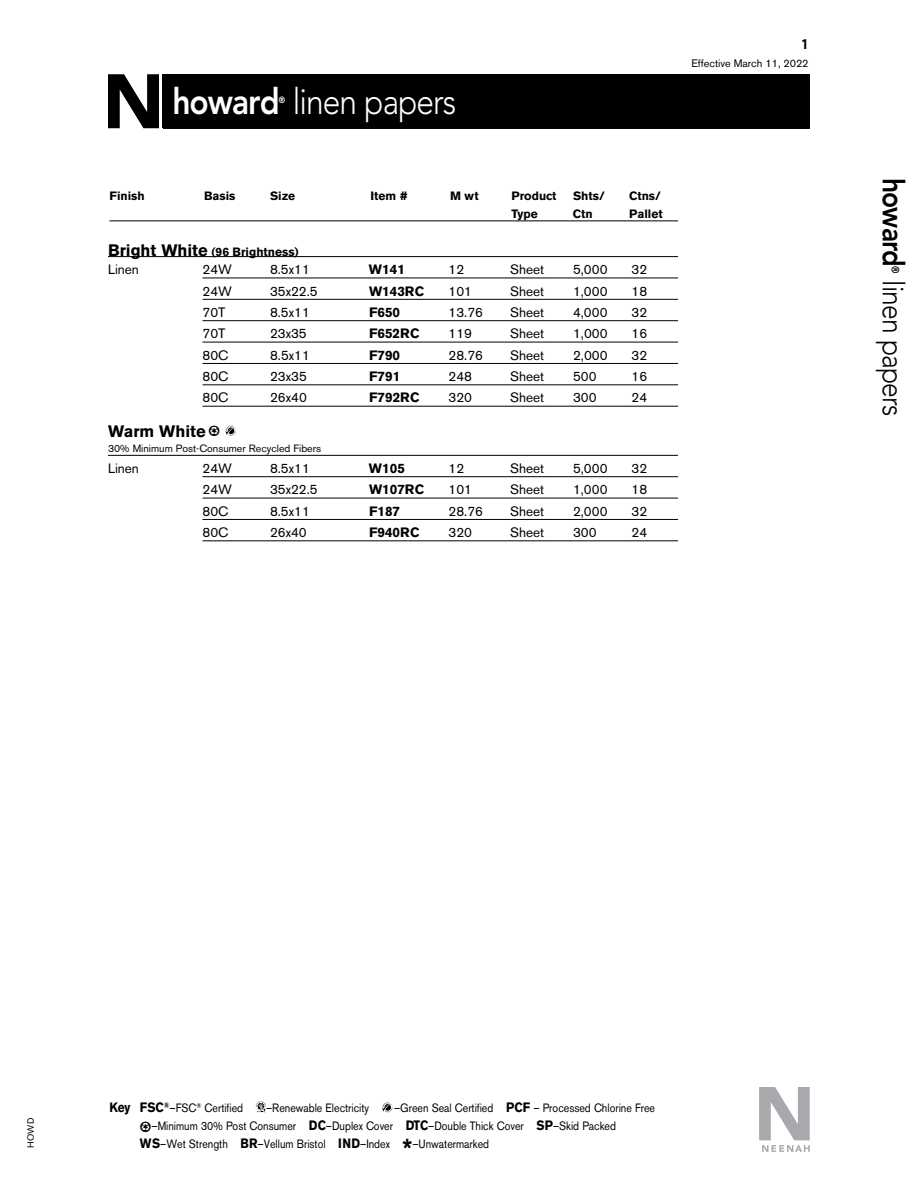
<style>
.page{position:relative;width:918px;height:1188px;background:#fff}
.page>*{position:absolute;margin:0;border:0;box-sizing:border-box;transform-origin:0 0}
.t1{font:300 36px "Avenir";letter-spacing:-.03em;color:#fff;scale:.88 1}
.t2{font:700 31.5px "Akzidenz Grotesk BE";color:#000;scale:.88 1}
.t3{font:300 30px "Avenir";letter-spacing:-.03em;color:#000;scale:.88 1}
.t4{font:700 16.5px "Akzidenz Grotesk BE";color:#000}
.t5{font:700 15px "Myriad";color:#000;scale:.9 1}
.t6{font:13.5px "Akzidenz Grotesk BE";color:#000}
.t7{font:700 13.5px "Akzidenz Grotesk BE";color:#000}
.t8{font:12px/18px "Akzidenz Grotesk BE";color:#000;scale:.88 1}
.t9{font:700 12px "Akzidenz Grotesk BE";color:#000}
.t10{font:12px "Myriad";color:#000;scale:.9 1}
.t11{font:10.8px "Akzidenz Grotesk BQ";color:#000}
.t12{font:10.5px "Akzidenz Grotesk BE";color:#000}
.t13{font:800 10.5px "Avenir";color:#000;scale:.88 1}
.t14{font:9px "Akzidenz Grotesk BE";color:#000}
.t15{font:800 9px "Avenir";color:#fff;scale:.88 1}
.s1{font-weight:800}
.s2{font-size:16.5px}
.s3{font-weight:700;font-size:13.5px}
.s4{font-family:"Recycle";font-size:10.5px}
</style>
<div class="page">
<div style="left:163px;top:74px;width:647px;height:54px;background:#000"></div>
<svg style="left:108px;top:74px;width:51px;height:54px"></svg>
<svg style="left:759px;top:1087px;width:51px;height:65px"></svg>
<hr style="left:110px;top:220px;width:698px;height:1px;background:#000">
<svg style="left:256px;top:1101px;width:10px;height:12px"></svg>
<svg style="left:382px;top:1102px;width:11px;height:10px"></svg>
<hr style="left:108px;top:256px;width:702px;height:1px;background:#000">
<hr style="left:202px;top:278px;width:608px;height:1px;background:#000">
<hr style="left:202px;top:299px;width:608px;height:1px;background:#000">
<hr style="left:202px;top:320px;width:608px;height:1px;background:#000">
<hr style="left:202px;top:342px;width:608px;height:1px;background:#000">
<hr style="left:202px;top:363px;width:608px;height:1px;background:#000">
<hr style="left:202px;top:384px;width:608px;height:1px;background:#000">
<hr style="left:202px;top:406px;width:608px;height:1px;background:#000">
<hr style="left:108px;top:455px;width:702px;height:1px;background:#000">
<hr style="left:202px;top:476px;width:608px;height:1px;background:#000">
<hr style="left:202px;top:498px;width:608px;height:1px;background:#000">
<hr style="left:202px;top:519px;width:608px;height:1px;background:#000">
<hr style="left:202px;top:540px;width:608px;height:1px;background:#000">
<svg style="left:225px;top:426px;width:11px;height:10px"></svg>
<div style="left:164px;top:75px;width:646px;height:54px;background:#000"></div>
<div style="left:678px;top:148px;width:163px;height:930px;background:#fff"></div>
<h1 class="t1" style="left:172px;top:80px;width:324px"><span class="s1">howard</span> linen papers</h1>
<p class="t15" style="left:279px;top:95px;width:9px">®</p>
<p class="t9" style="left:110px;top:188px;width:37px">Finish</p>
<p class="t9" style="left:204px;top:188px;width:33px">Basis</p>
<p class="t9" style="left:270px;top:188px;width:27px">Size</p>
<p class="t9" style="left:370px;top:188px;width:39px">Item #</p>
<p class="t9" style="left:450px;top:188px;width:30px">M wt</p>
<p class="t9" style="left:512px;top:188px;width:46px">Product</p>
<p class="t9" style="left:573px;top:188px;width:33px">Shts/</p>
<p class="t9" style="left:629px;top:188px;width:33px">Ctns/</p>
<p class="t9" style="left:511px;top:206px;width:28px">Type</p>
<p class="t9" style="left:573px;top:206px;width:21px">Ctn</p>
<p class="t9" style="left:629px;top:206px;width:35px">Pallet</p>
<p class="t9" style="left:108px;top:245px;width:192px"><span class="s2">Bright White</span> (96 Brightness)</p>
<p class="t6" style="left:108px;top:261px;width:32px">Linen</p>
<p class="t6" style="left:202px;top:261px;width:31px">24W</p>
<p class="t6" style="left:270px;top:261px;width:41px">8.5x11</p>
<p class="t7" style="left:369px;top:262px;width:37px">W141</p>
<p class="t6" style="left:448px;top:261px;width:17px">12</p>
<p class="t6" style="left:510px;top:261px;width:36px">Sheet</p>
<p class="t6" style="left:573px;top:261px;width:36px">5,000</p>
<p class="t6" style="left:632px;top:261px;width:17px">32</p>
<p class="t6" style="left:203px;top:283px;width:31px">24W</p>
<p class="t6" style="left:270px;top:283px;width:49px">35x22.5</p>
<p class="t7" style="left:369px;top:283px;width:57px">W143RC</p>
<p class="t6" style="left:449px;top:283px;width:25px">101</p>
<p class="t6" style="left:510px;top:283px;width:36px">Sheet</p>
<p class="t6" style="left:573px;top:283px;width:36px">1,000</p>
<p class="t6" style="left:632px;top:283px;width:17px">18</p>
<p class="t6" style="left:203px;top:304px;width:25px">70T</p>
<p class="t6" style="left:270px;top:304px;width:41px">8.5x11</p>
<p class="t7" style="left:369px;top:304px;width:33px">F650</p>
<p class="t6" style="left:449px;top:304px;width:36px">13.76</p>
<p class="t6" style="left:510px;top:304px;width:36px">Sheet</p>
<p class="t6" style="left:573px;top:304px;width:36px">4,000</p>
<p class="t6" style="left:632px;top:304px;width:17px">32</p>
<p class="t6" style="left:203px;top:326px;width:25px">70T</p>
<p class="t6" style="left:270px;top:326px;width:38px">23x35</p>
<p class="t7" style="left:369px;top:326px;width:52px">F652RC</p>
<p class="t6" style="left:449px;top:326px;width:25px">119</p>
<p class="t6" style="left:510px;top:326px;width:36px">Sheet</p>
<p class="t6" style="left:573px;top:326px;width:36px">1,000</p>
<p class="t6" style="left:632px;top:326px;width:17px">16</p>
<p class="t6" style="left:203px;top:347px;width:27px">80C</p>
<p class="t6" style="left:270px;top:347px;width:41px">8.5x11</p>
<p class="t7" style="left:369px;top:347px;width:33px">F790</p>
<p class="t6" style="left:449px;top:347px;width:36px">28.76</p>
<p class="t6" style="left:510px;top:347px;width:36px">Sheet</p>
<p class="t6" style="left:573px;top:347px;width:36px">2,000</p>
<p class="t6" style="left:632px;top:347px;width:17px">32</p>
<p class="t6" style="left:203px;top:368px;width:27px">80C</p>
<p class="t6" style="left:270px;top:368px;width:38px">23x35</p>
<p class="t7" style="left:369px;top:369px;width:33px">F791</p>
<p class="t6" style="left:449px;top:368px;width:25px">248</p>
<p class="t6" style="left:510px;top:368px;width:36px">Sheet</p>
<p class="t6" style="left:573px;top:368px;width:25px">500</p>
<p class="t6" style="left:632px;top:368px;width:17px">16</p>
<p class="t6" style="left:203px;top:390px;width:27px">80C</p>
<p class="t6" style="left:270px;top:390px;width:38px">26x40</p>
<p class="t7" style="left:369px;top:390px;width:52px">F792RC</p>
<p class="t6" style="left:449px;top:390px;width:25px">320</p>
<p class="t6" style="left:510px;top:390px;width:36px">Sheet</p>
<p class="t6" style="left:573px;top:390px;width:25px">300</p>
<p class="t6" style="left:632px;top:390px;width:17px">24</p>
<p class="t4" style="left:108px;top:422px;width:114px">Warm White <sup>E</sup></p>
<p class="t12" style="left:108px;top:442px;width:215px">30% Minimum Post-Consumer Recycled Fibers</p>
<p class="t6" style="left:108px;top:460px;width:32px">Linen</p>
<p class="t6" style="left:202px;top:460px;width:31px">24W</p>
<p class="t6" style="left:270px;top:460px;width:41px">8.5x11</p>
<p class="t7" style="left:369px;top:460px;width:37px">W105</p>
<p class="t6" style="left:448px;top:460px;width:17px">12</p>
<p class="t6" style="left:510px;top:460px;width:36px">Sheet</p>
<p class="t6" style="left:573px;top:460px;width:36px">5,000</p>
<p class="t6" style="left:632px;top:460px;width:17px">32</p>
<p class="t6" style="left:203px;top:482px;width:31px">24W</p>
<p class="t6" style="left:270px;top:482px;width:49px">35x22.5</p>
<p class="t7" style="left:369px;top:482px;width:57px">W107RC</p>
<p class="t6" style="left:449px;top:482px;width:25px">101</p>
<p class="t6" style="left:510px;top:482px;width:36px">Sheet</p>
<p class="t6" style="left:573px;top:482px;width:36px">1,000</p>
<p class="t6" style="left:632px;top:482px;width:17px">18</p>
<p class="t6" style="left:203px;top:503px;width:27px">80C</p>
<p class="t6" style="left:270px;top:503px;width:41px">8.5x11</p>
<p class="t7" style="left:369px;top:503px;width:33px">F187</p>
<p class="t6" style="left:449px;top:503px;width:36px">28.76</p>
<p class="t6" style="left:510px;top:503px;width:36px">Sheet</p>
<p class="t6" style="left:573px;top:503px;width:36px">2,000</p>
<p class="t6" style="left:632px;top:503px;width:17px">32</p>
<p class="t6" style="left:203px;top:524px;width:27px">80C</p>
<p class="t6" style="left:270px;top:524px;width:38px">26x40</p>
<p class="t7" style="left:369px;top:525px;width:52px">F940RC</p>
<p class="t6" style="left:449px;top:524px;width:25px">320</p>
<p class="t6" style="left:510px;top:524px;width:36px">Sheet</p>
<p class="t6" style="left:573px;top:524px;width:25px">300</p>
<p class="t6" style="left:632px;top:524px;width:17px">24</p>
<p class="t5" style="left:801px;top:36px;width:10px">1</p>
<p class="t10" style="left:692px;top:56px;width:133px">Effective October 18, 2021</p>
<p class="t11" style="left:691px;top:57px;width:119px">Effective March 11, 2022</p>
<h3 class="t3" style="left:911px;top:178px;width:273px;rotate:90deg"><span class="s1">howard</span> linen papers</h3>
<p class="t13" style="left:902px;top:266px;width:10px;rotate:90deg">®</p>
<p class="t14" style="left:25px;top:1148px;width:31px;rotate:-90deg">HOWD</p>
<p class="t8" style="left:110px;top:1099px;width:153px"><span class="s3">Key FSC</span><sup>®</sup>–FSC<sup>®</sup> Certified</p>
<p class="t8" style="left:266px;top:1099px;width:119px">–Renewable Electricity</p>
<p class="t8" style="left:140px;top:1099px;width:587px;text-indent:254px">–Green Seal Certified <span class="s3">PCF</span> – Processed Chlorine Free<br><span class="s4">E</span>–Minimum 30% Post Consumer <span class="s3">DC</span>–Duplex Cover <span class="s3">DTC</span>–Double Thick Cover <span class="s3">SP</span>–Skid Packed<br><span class="s3">WS</span>–Wet Strength <span class="s3">BR</span>–Vellum Bristol <span class="s3">IND</span>–Index</p>
<h2 class="t2" style="left:403px;top:1132px;width:13px">*</h2>
<p class="t8" style="left:412px;top:1135px;width:89px">–Unwatermarked</p>
</div>
